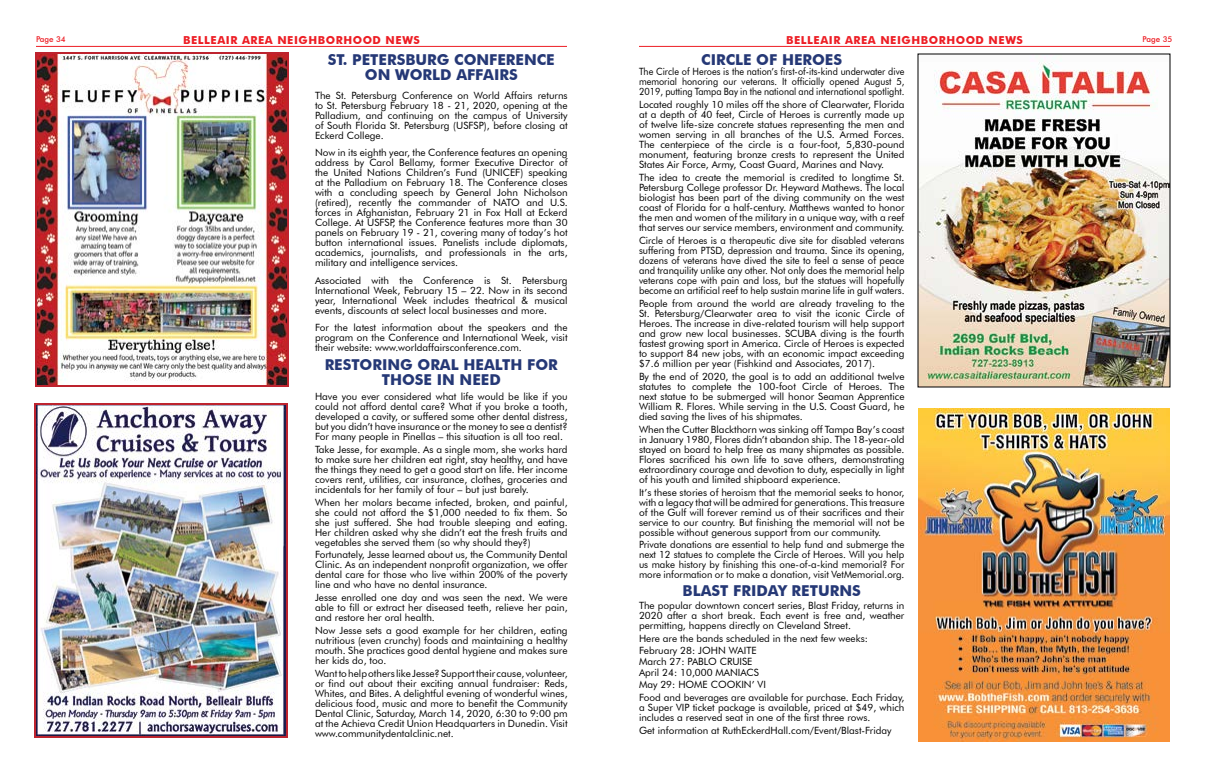
<style>
.page{position:relative;width:1206px;height:774px;background:#fff}
.page>*{position:absolute;margin:0;border:0;box-sizing:border-box;transform-origin:0 0}
.t1{font:700 15px/15px "Futura BT";color:#253876;text-align:center}
.t2{font:700 11px "Futura BT";letter-spacing:.05em;color:#ed1d24}
.t3{font:10px/10px "Futura BT";color:#000;text-align:justify}
.t4{font:10px/10px "Futura BT";color:#000;text-align:justify;scale:.95 1}
.t5{font:10px/10px "Futura BT";color:#000;text-align:justify;scale:.91 1}
.t6{font:500 8px "Futura BT";color:#ed1d24}
</style>
<div class="page">
<hr style="left:36px;top:46px;width:531px;height:1px;background:#ed1d24">
<hr style="left:639px;top:46px;width:531px;height:1px;background:#ed1d24">
<img style="left:918px;top:408px;width:252px;height:333px">
<img style="left:38px;top:55px;width:248px;height:329px">
<div style="left:35px;top:52px;width:254px;height:335px;border:2px solid #bd232e"></div>
<img style="left:920px;top:59px;width:248px;height:327px">
<img style="left:37px;top:406px;width:248px;height:329px">
<div style="left:34px;top:403px;width:254px;height:335px;border:2px solid #bd232e"></div>
<p class="t6" style="left:36px;top:34px;width:31px">Page 34</p>
<p class="t2" style="left:183px;top:34px;width:238px">BELLEAIR AREA NEIGHBORHOOD NEWS</p>
<p class="t2" style="left:786px;top:34px;width:238px">BELLEAIR AREA NEIGHBORHOOD NEWS</p>
<p class="t6" style="left:1143px;top:34px;width:31px">Page 35</p>
<h1 class="t1" style="left:328px;top:52px;width:228px">ST. PETERSBURG CONFERENCE<br>ON WORLD AFFAIRS</h1>
<p class="t3" style="left:315px;top:91px;width:254px">The St. Petersburg Conference on World Affairs returns to St. Petersburg February 18 - 21, 2020, opening at the Palladium, and continuing on the campus of University of South Florida St. Petersburg (USFSP), before closing at Eckerd College.</p>
<p class="t3" style="left:315px;top:148px;width:254px">Now in its eighth year, the Conference features an opening address by Carol Bellamy, former Executive Director of the United Nations Children’s Fund (UNICEF) speaking at the Palladium on February 18. The Conference closes with a concluding speech by General John Nicholson (retired), recently the commander of NATO and U.S. forces in Afghanistan, February 21 in Fox Hall at Eckerd College. At USFSP, the Conference features more than 30 panels on February 19 - 21, covering many of today’s hot button international issues. Panelists include diplomats, academics, journalists, and professionals in the arts, military and intelligence services.</p>
<p class="t3" style="left:315px;top:275px;width:254px">Associated with the Conference is St. Petersburg International Week, February 15 – 22. Now in its second year, International Week includes theatrical &amp; musical events, discounts at select local businesses and more.</p>
<p class="t3" style="left:315px;top:322px;width:254px">For the latest information about the speakers and the program on the Conference and International Week, visit their website: www.worldaffairsconference.com.</p>
<h1 class="t1" style="left:325px;top:357px;width:235px">RESTORING ORAL HEALTH FOR<br>THOSE IN NEED</h1>
<p class="t3" style="left:315px;top:391px;width:254px">Have you ever considered what life would be like if you could not afford dental care? What if you broke a tooth, developed a cavity, or suffered some other dental distress, but you didn’t have insurance or the money to see a dentist?<br>For many people in Pinellas – this situation is all too real.</p>
<p class="t3" style="left:315px;top:444px;width:254px">Take Jesse, for example. As a single mom, she works hard to make sure her children eat right, stay healthy, and have the things they need to get a good start on life. Her income covers rent, utilities, car insurance, clothes, groceries and incidentals for her family of four – but just barely.</p>
<p class="t3" style="left:315px;top:497px;width:254px">When her molars became infected, broken, and painful, she could not afford the $1,000 needed to fix them. So she just suffered. She had trouble sleeping and eating.<br>Her children asked why she didn’t eat the fresh fruits and vegetables she served them (so why should they?)</p>
<p class="t3" style="left:315px;top:550px;width:254px">Fortunately, Jesse learned about us, the Community Dental Clinic. As an independent nonprofit organization, we offer dental care for those who live within 200% of the poverty line and who have no dental insurance.</p>
<p class="t3" style="left:315px;top:593px;width:254px">Jesse enrolled one day and was seen the next. We were able to fill or extract her diseased teeth, relieve her pain, and restore her oral health.</p>
<p class="t3" style="left:315px;top:626px;width:254px">Now Jesse sets a good example for her children, eating nutritious (even crunchy) foods and maintaining a healthy mouth. She practices good dental hygiene and makes sure her kids do, too.</p>
<p class="t3" style="left:315px;top:668px;width:254px">Want to help others like Jesse? Support their cause, volunteer, or find out about their exciting annual fundraiser: Reds, Whites, and Bites. A delightful evening of wonderful wines, delicious food, music and more to benefit the Community Dental Clinic, Saturday, March 14, 2020, 6:30 to 9:00 pm at the Achieva Credit Union Headquarters in Dunedin. Visit www.communitydentalclinic.net.</p>
<h1 class="t1" style="left:701px;top:52px;width:142px">CIRCLE OF HEROES</h1>
<p class="t5" style="left:639px;top:67px;width:293px">The Circle of Heroes is the nation’s first-of-its-kind underwater dive memorial honoring our veterans. It officially opened August 5, 2019, putting Tampa Bay in the national and international spotlight.</p>
<p class="t3" style="left:639px;top:100px;width:267px">Located roughly 10 miles off the shore of Clearwater, Florida at a depth of 40 feet, Circle of Heroes is currently made up of twelve life-size concrete statues representing the men and women serving in all branches of the U.S. Armed Forces.<br>The centerpiece of the circle is a four-foot, 5,830-pound monument, featuring bronze crests to represent the United States Air Force, Army, Coast Guard, Marines and Navy.</p>
<p class="t3" style="left:639px;top:173px;width:267px">The idea to create the memorial is credited to longtime St.<br>Petersburg College professor Dr. Heyward Mathews. The local biologist has been part of the diving community on the west coast of Florida for a half-century. Matthews wanted to honor the men and women of the military in a unique way, with a reef that serves our service members, environment and community.</p>
<p class="t4" style="left:639px;top:235px;width:281px">Circle of Heroes is a therapeutic dive site for disabled veterans suffering from PTSD, depression and trauma. Since its opening, dozens of veterans have dived the site to feel a sense of peace and tranquility unlike any other. Not only does the memorial help veterans cope with pain and loss, but the statues will hopefully become an artificial reef to help sustain marine life in gulf waters.</p>
<p class="t3" style="left:639px;top:298px;width:267px">People from around the world are already traveling to the St. Petersburg/Clearwater area to visit the iconic Circle of Heroes. The increase in dive-related tourism will help support and grow new local businesses. SCUBA diving is the fourth fastest growing sport in America. Circle of Heroes is expected to support 84 new jobs, with an economic impact exceeding $7.6 million per year (Fishkind and Associates, 2017).</p>
<p class="t3" style="left:639px;top:371px;width:267px">By the end of 2020, the goal is to add an additional twelve statutes to complete the 100-foot Circle of Heroes. The next statue to be submerged will honor Seaman Apprentice William R. Flores. While serving in the U.S. Coast Guard, he died saving the lives of his shipmates.</p>
<p class="t3" style="left:639px;top:424px;width:267px">When the Cutter Blackthorn was sinking off Tampa Bay’s coast in January 1980, Flores didn’t abandon ship. The 18-year-old stayed on board to help free as many shipmates as possible.<br>Flores sacrificed his own life to save others, demonstrating extraordinary courage and devotion to duty, especially in light of his youth and limited shipboard experience.</p>
<p class="t3" style="left:639px;top:487px;width:267px">It’s these stories of heroism that the memorial seeks to honor, with a legacy that will be admired for generations. This treasure of the Gulf will forever remind us of their sacrifices and their service to our country. But finishing the memorial will not be possible without generous support from our community.</p>
<p class="t3" style="left:639px;top:540px;width:267px">Private donations are essential to help fund and submerge the next 12 statues to complete the Circle of Heroes. Will you help us make history by finishing this one-of-a-kind memorial? For more information or to make a donation, visit VetMemorial.org.</p>
<h1 class="t1" style="left:683px;top:583px;width:180px">BLAST FRIDAY RETURNS</h1>
<p class="t3" style="left:639px;top:601px;width:267px">The popular downtown concert series, Blast Friday, returns in 2020 after a short break. Each event is free and, weather permitting, happens directly on Cleveland Street.</p>
<p class="t3" style="left:639px;top:633px;width:230px;line-height:11.4px;text-align:left">Here are the bands scheduled in the next few weeks:<br>February 28: JOHN WAITE<br>March 27: PABLO CRUISE<br>April 24: 10,000 MANIACS<br>May 29: HOME COOKIN’ VI</p>
<p class="t3" style="left:639px;top:692px;width:267px">Food and beverages are available for purchase. Each Friday, a Super VIP ticket package is available, priced at $49, which includes a reserved seat in one of the first three rows.</p>
<p class="t3" style="left:639px;top:725px;width:254px">Get information at RuthEckerdHall.com/Event/Blast-Friday</p>
</div>
